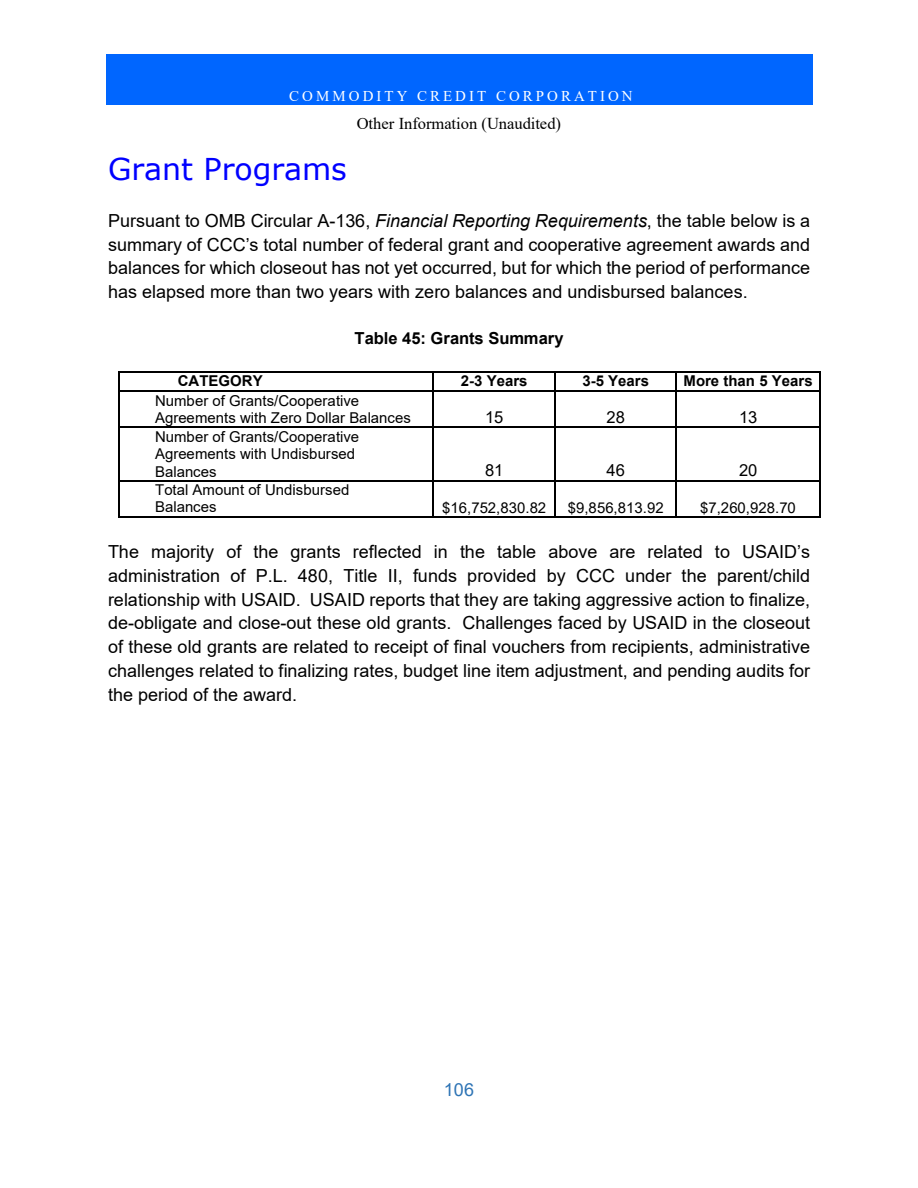
<style>
.page{position:relative;width:918px;height:1188px;background:#fff}
.page>*{position:absolute;margin:0;border:0;box-sizing:border-box;transform-origin:0 0}
.t1{font:30px "Verdana";color:#00f}
.t2{font:18px/23.9px "Arial";color:#000;text-align:justify}
.t3{font:18px "Arial";color:#2e74b5}
.t4{font:16.5px "Times New Roman";color:#000}
.t5{font:700 16.5px "Arial";color:#000}
.t6{font:16.5px "Arial";color:#000}
.t7{font:15px/17.2px "Arial";color:#000}
.t8{font:700 15px "Arial";color:#000}
.t9{font:15px "Times New Roman";letter-spacing:.205em;color:#fff}
.s1{font-style:italic}
</style>
<div class="page">
<div style="left:106px;top:54px;width:706px;height:33px;background:#06f"></div>
<div style="left:106px;top:87px;width:706px;height:17px;background:#06f"></div>
<hr style="left:120px;top:372px;width:313px;height:1px;background:#000">
<hr style="left:434px;top:372px;width:120px;height:1px;background:#000">
<hr style="left:556px;top:372px;width:120px;height:1px;background:#000">
<hr style="left:677px;top:372px;width:142px;height:1px;background:#000">
<svg style="left:119px;top:372px;width:1px;height:20px"></svg>
<hr style="left:120px;top:390px;width:313px;height:2px;background:#000">
<svg style="left:433px;top:372px;width:1px;height:20px"></svg>
<hr style="left:434px;top:390px;width:120px;height:2px;background:#000">
<svg style="left:554px;top:372px;width:2px;height:20px"></svg>
<hr style="left:556px;top:390px;width:120px;height:2px;background:#000">
<svg style="left:676px;top:372px;width:1px;height:20px"></svg>
<hr style="left:677px;top:390px;width:142px;height:2px;background:#000">
<svg style="left:819px;top:372px;width:1px;height:20px"></svg>
<hr style="left:119px;top:392px;width:1px;height:35px;background:#000">
<hr style="left:433px;top:392px;width:1px;height:35px;background:#000">
<hr style="left:554px;top:392px;width:2px;height:35px;background:#000">
<hr style="left:676px;top:392px;width:1px;height:35px;background:#000">
<hr style="left:819px;top:392px;width:1px;height:35px;background:#000">
<hr style="left:120px;top:427px;width:313px;height:1px;background:#000">
<hr style="left:434px;top:427px;width:120px;height:1px;background:#000">
<hr style="left:556px;top:427px;width:120px;height:1px;background:#000">
<hr style="left:677px;top:427px;width:142px;height:1px;background:#000">
<hr style="left:119px;top:428px;width:1px;height:52px;background:#000">
<hr style="left:433px;top:428px;width:1px;height:52px;background:#000">
<hr style="left:554px;top:428px;width:2px;height:52px;background:#000">
<hr style="left:676px;top:428px;width:1px;height:52px;background:#000">
<hr style="left:819px;top:428px;width:1px;height:52px;background:#000">
<hr style="left:120px;top:480px;width:313px;height:1px;background:#000">
<hr style="left:434px;top:480px;width:120px;height:1px;background:#000">
<hr style="left:556px;top:480px;width:120px;height:1px;background:#000">
<hr style="left:677px;top:480px;width:142px;height:1px;background:#000">
<hr style="left:119px;top:481px;width:1px;height:35px;background:#000">
<hr style="left:120px;top:516px;width:313px;height:1px;background:#000">
<hr style="left:433px;top:481px;width:1px;height:35px;background:#000">
<hr style="left:434px;top:516px;width:120px;height:1px;background:#000">
<hr style="left:554px;top:481px;width:2px;height:35px;background:#000">
<hr style="left:556px;top:516px;width:120px;height:1px;background:#000">
<hr style="left:676px;top:481px;width:1px;height:35px;background:#000">
<hr style="left:677px;top:516px;width:142px;height:1px;background:#000">
<hr style="left:819px;top:481px;width:1px;height:35px;background:#000">
<p class="t9" style="left:289px;top:86px;width:345px">COMMODITY CREDIT CORPORATION</p>
<p class="t4" style="left:357px;top:112px;width:206px">Other Information (Unaudited)</p>
<h2 class="t1" style="left:108px;top:148px;width:240px">Grant Programs</h2>
<p class="t2" style="left:108px;top:208px;width:704px">Pursuant to OMB Circular A-136, <span class="s1">Financial Reporting Requirements</span>, the table below is a summary of CCC’s total number of federal grant and cooperative agreement awards and balances for which closeout has not yet occurred, but for which the period of performance has elapsed more than two years with zero balances and undisbursed balances.</p>
<p class="t5" style="left:354px;top:327px;width:211px">Table 45: Grants Summary</p>
<p class="t8" style="left:178px;top:370px;width:86px">CATEGORY</p>
<p class="t8" style="left:461px;top:370px;width:68px">2-3 Years</p>
<p class="t8" style="left:582px;top:370px;width:68px">3-5 Years</p>
<p class="t8" style="left:684px;top:370px;width:131px">More than 5 Years</p>
<p class="t7" style="left:155px;top:392px;width:257px">Number of Grants/Cooperative<br>Agreements with Zero Dollar Balances</p>
<p class="t6" style="left:485px;top:406px;width:20px">15</p>
<p class="t6" style="left:607px;top:406px;width:20px">28</p>
<p class="t6" style="left:739px;top:406px;width:20px">13</p>
<p class="t7" style="left:155px;top:428px;width:206px">Number of Grants/Cooperative<br>Agreements with Undisbursed<br>Balances</p>
<p class="t6" style="left:485px;top:459px;width:20px">81</p>
<p class="t6" style="left:607px;top:459px;width:20px">46</p>
<p class="t6" style="left:739px;top:459px;width:20px">20</p>
<p class="t7" style="left:155px;top:481px;width:196px">Total Amount of Undisbursed<br>Balances</p>
<p class="t7" style="left:442px;top:499px;width:106px">$16,752,830.82</p>
<p class="t7" style="left:568px;top:499px;width:97px">$9,856,813.92</p>
<p class="t7" style="left:700px;top:499px;width:97px">$7,260,928.70</p>
<p class="t2" style="left:108px;top:540px;width:704px">The majority of the grants reflected in the table above are related to USAID’s administration of P.L. 480, Title II, funds provided by CCC under the parent/child relationship with USAID. USAID reports that they are taking aggressive action to finalize, de-obligate and close-out these old grants. Challenges faced by USAID in the closeout of these old grants are related to receipt of final vouchers from recipients, administrative challenges related to finalizing rates, budget line item adjustment, and pending audits for the period of the award.</p>
<p class="t3" style="left:444px;top:1077px;width:32px">106</p>
</div>
